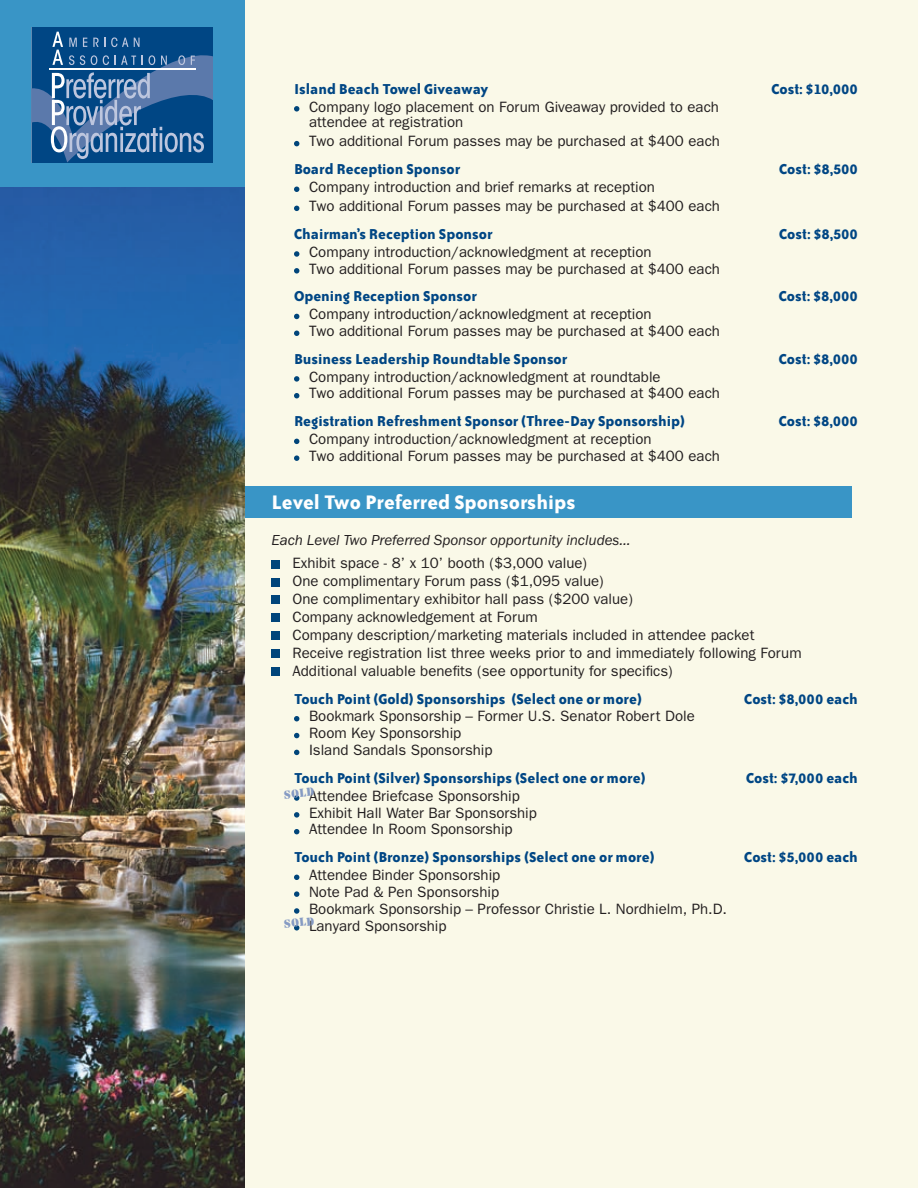
<style>
.page{position:relative;width:918px;height:1188px;background:#faf9e8}
.page>*{position:absolute;margin:0;border:0;box-sizing:border-box;transform-origin:0 0}
.t1{font:700 22.5px "Bailey Sans ITC";color:#fff}
.t2{font:700 16.5px "Bailey Sans ITC";color:#004684}
.t3{font:15px/16.8px "Franklin Gothic";color:#231f20}
.t4{font:italic 15px "Franklin Gothic EF";color:#231f20}
.t5{font:12px "Stencil";color:#869bc3}
</style>
<div class="page">
<div style="left:144px;top:486px;width:708px;height:31px;background:#3995c6"></div>
<svg style="left:294px;top:106px;width:5px;height:6px"></svg>
<svg style="left:294px;top:141px;width:5px;height:5px"></svg>
<svg style="left:294px;top:187px;width:5px;height:5px"></svg>
<svg style="left:294px;top:206px;width:5px;height:5px"></svg>
<svg style="left:294px;top:251px;width:5px;height:6px"></svg>
<svg style="left:294px;top:268px;width:5px;height:6px"></svg>
<svg style="left:294px;top:314px;width:5px;height:5px"></svg>
<svg style="left:294px;top:331px;width:5px;height:5px"></svg>
<svg style="left:294px;top:376px;width:5px;height:6px"></svg>
<svg style="left:294px;top:393px;width:5px;height:5px"></svg>
<svg style="left:294px;top:439px;width:5px;height:5px"></svg>
<svg style="left:294px;top:455px;width:5px;height:6px"></svg>
<div style="left:271px;top:560px;width:9px;height:8px;background:#00457a"></div>
<div style="left:271px;top:578px;width:9px;height:8px;background:#00457a"></div>
<div style="left:271px;top:596px;width:9px;height:8px;background:#00457a"></div>
<div style="left:271px;top:614px;width:9px;height:8px;background:#00457a"></div>
<div style="left:271px;top:632px;width:9px;height:8px;background:#00457a"></div>
<div style="left:271px;top:649px;width:9px;height:9px;background:#00457a"></div>
<div style="left:271px;top:667px;width:9px;height:9px;background:#00457a"></div>
<svg style="left:294px;top:716px;width:5px;height:5px"></svg>
<svg style="left:294px;top:733px;width:5px;height:5px"></svg>
<svg style="left:294px;top:750px;width:5px;height:5px"></svg>
<svg style="left:294px;top:795px;width:5px;height:6px"></svg>
<svg style="left:294px;top:812px;width:5px;height:6px"></svg>
<svg style="left:294px;top:829px;width:5px;height:5px"></svg>
<svg style="left:294px;top:875px;width:5px;height:5px"></svg>
<svg style="left:294px;top:891px;width:5px;height:6px"></svg>
<svg style="left:294px;top:908px;width:5px;height:6px"></svg>
<svg style="left:294px;top:925px;width:5px;height:6px"></svg>
<div style="left:0;top:0;width:244px;height:1188px;background:#3995c6"></div>
<img style="left:0;top:187px;width:244px;height:1001px">
<svg style="left:32px;top:28px;width:181px;height:135px;background:#34679c"></svg>
<p class="t2" style="left:294px;top:80px;width:196px">Island Beach Towel Giveaway</p>
<p class="t2" style="left:771px;top:80px;width:88px">Cost: $10,000</p>
<p class="t3" style="left:309px;top:99px;width:411px;line-height:15.8px">Company logo placement on Forum Giveaway provided to each attendee at registration</p>
<p class="t3" style="left:309px;top:133px;width:412px">Two additional Forum passes may be purchased at $400 each</p>
<p class="t2" style="left:294px;top:160px;width:168px">Board Reception Sponsor</p>
<p class="t2" style="left:779px;top:160px;width:80px">Cost: $8,500</p>
<p class="t3" style="left:309px;top:177px;width:412px;line-height:19px">Company introduction and brief remarks at reception<br>Two additional Forum passes may be purchased at $400 each</p>
<p class="t2" style="left:294px;top:225px;width:200px">Chairman’s Reception Sponsor</p>
<p class="t2" style="left:779px;top:225px;width:80px">Cost: $8,500</p>
<p class="t3" style="left:309px;top:243px;width:412px">Company introduction/acknowledgment at reception<br>Two additional Forum passes may be purchased at $400 each</p>
<p class="t2" style="left:294px;top:287px;width:184px">Opening Reception Sponsor</p>
<p class="t2" style="left:779px;top:287px;width:81px">Cost: $8,000</p>
<p class="t3" style="left:309px;top:306px;width:412px">Company introduction/acknowledgment at reception<br>Two additional Forum passes may be purchased at $400 each</p>
<p class="t2" style="left:294px;top:350px;width:275px">Business Leadership Roundtable Sponsor</p>
<p class="t2" style="left:779px;top:350px;width:81px">Cost: $8,000</p>
<p class="t3" style="left:309px;top:368px;width:412px">Company introduction/acknowledgment at roundtable<br>Two additional Forum passes may be purchased at $400 each</p>
<p class="t2" style="left:294px;top:412px;width:393px">Registration Refreshment Sponsor (Three-Day Sponsorship)</p>
<p class="t2" style="left:779px;top:412px;width:81px">Cost: $8,000</p>
<p class="t3" style="left:309px;top:431px;width:412px">Company introduction/acknowledgment at reception<br>Two additional Forum passes may be purchased at $400 each</p>
<h1 class="t1" style="left:272px;top:490px;width:305px">Level Two Preferred Sponsorships</h1>
<p class="t4" style="left:272px;top:532px;width:361px">Each Level Two Preferred Sponsor opportunity includes...</p>
<p class="t3" style="left:292px;top:554px;width:511px;line-height:17.9px">Exhibit space - 8’ x 10’ booth ($3,000 value)<br>One complimentary Forum pass ($1,095 value)<br>One complimentary exhibitor hall pass ($200 value)<br>Company acknowledgement at Forum<br>Company description/marketing materials included in attendee packet Receive registration list three weeks prior to and immediately following Forum Additional valuable benefits (see opportunity for specifics)</p>
<p class="t2" style="left:294px;top:690px;width:350px">Touch Point (Gold) Sponsorships (Select one or more)</p>
<p class="t2" style="left:744px;top:690px;width:115px">Cost: $8,000 each</p>
<p class="t3" style="left:309px;top:708px;width:387px">Bookmark Sponsorship – Former U.S. Senator Robert Dole<br>Room Key Sponsorship<br>Island Sandals Sponsorship</p>
<p class="t2" style="left:294px;top:769px;width:353px">Touch Point (Silver) Sponsorships (Select one or more)</p>
<p class="t2" style="left:746px;top:769px;width:113px">Cost: $7,000 each</p>
<p class="t3" style="left:309px;top:787px;width:229px">Attendee Briefcase Sponsorship<br>Exhibit Hall Water Bar Sponsorship<br>Attendee In Room Sponsorship</p>
<p class="t2" style="left:294px;top:848px;width:362px">Touch Point (Bronze) Sponsorships (Select one or more)</p>
<p class="t2" style="left:744px;top:848px;width:115px">Cost: $5,000 each</p>
<p class="t3" style="left:309px;top:867px;width:420px">Attendee Binder Sponsorship<br>Note Pad &amp; Pen Sponsorship<br>Bookmark Sponsorship – Professor Christie L. Nordhielm, Ph.D.<br>Lanyard Sponsorship</p>
<p class="t5" style="left:283px;top:788px;width:32px;rotate:-6deg">sold</p>
<p class="t5" style="left:283px;top:917px;width:32px;rotate:-6deg">sold</p>
</div>
